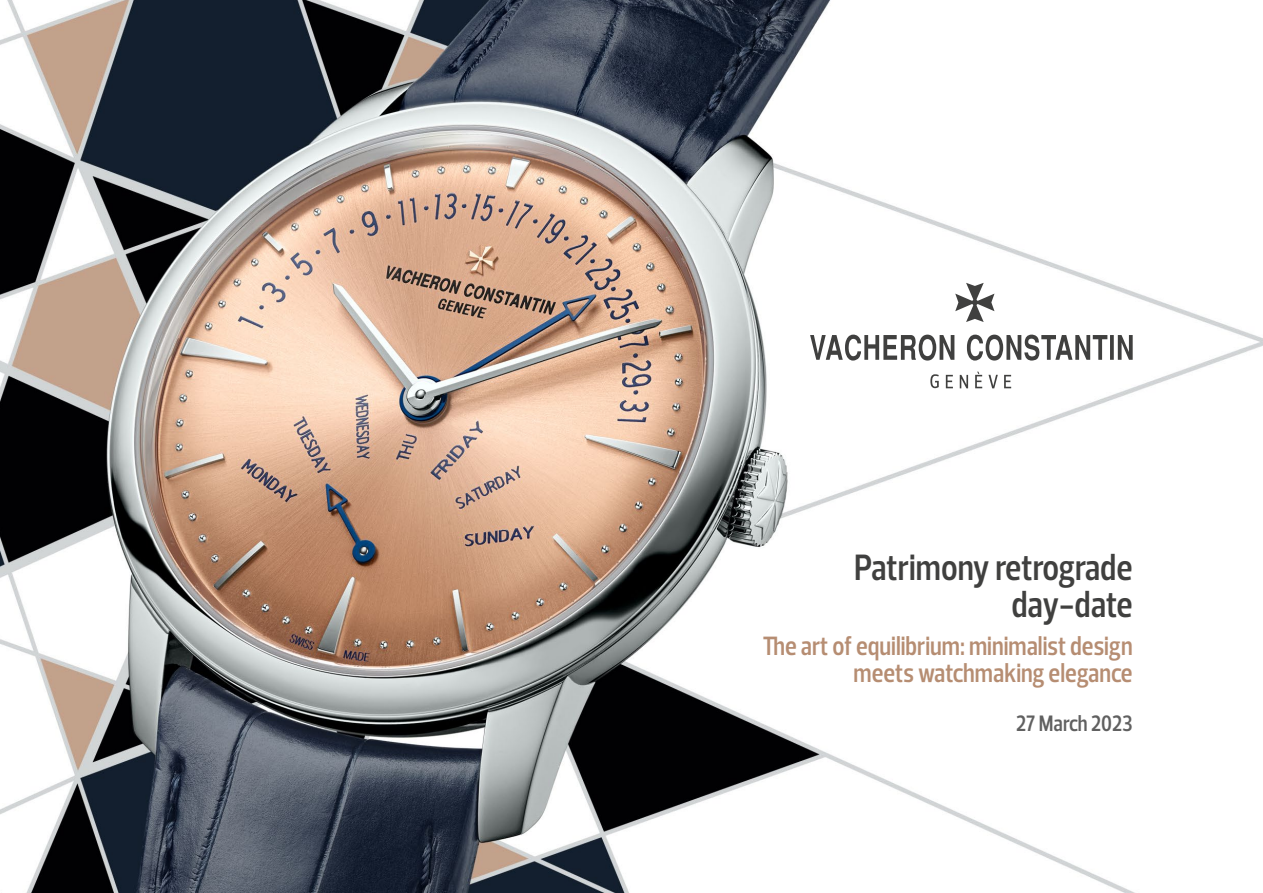
<style>
.page{position:relative;width:1263px;height:893px;background:#fff}
.page>*{position:absolute;margin:0;border:0;box-sizing:border-box;transform-origin:0 0}
.t1{font:600 37.35px "Prelo Condensed";color:#40403f}
.t2{font:600 27px/27px "Prelo Condensed";color:#b68d72;text-align:right}
.t3{font:600 22.8px "Prelo Condensed";color:#606060}
</style>
<div class="page">
<img style="left:0;top:0;width:1263px;height:893px">
<svg style="left:810px;top:283px;width:323px;height:105px"></svg>
<p class="t1" style="left:854px;top:544px;width:280px">Patrimony retrograde</p>
<p class="t1" style="left:1011px;top:581px;width:123px">day-date</p>
<p class="t2" style="left:763px;top:633px;width:371px">The art of equilibrium: minimalist design meets watchmaking elegance</p>
<p class="t3" style="left:1016px;top:709px;width:118px">27 March 2023</p>
</div>
